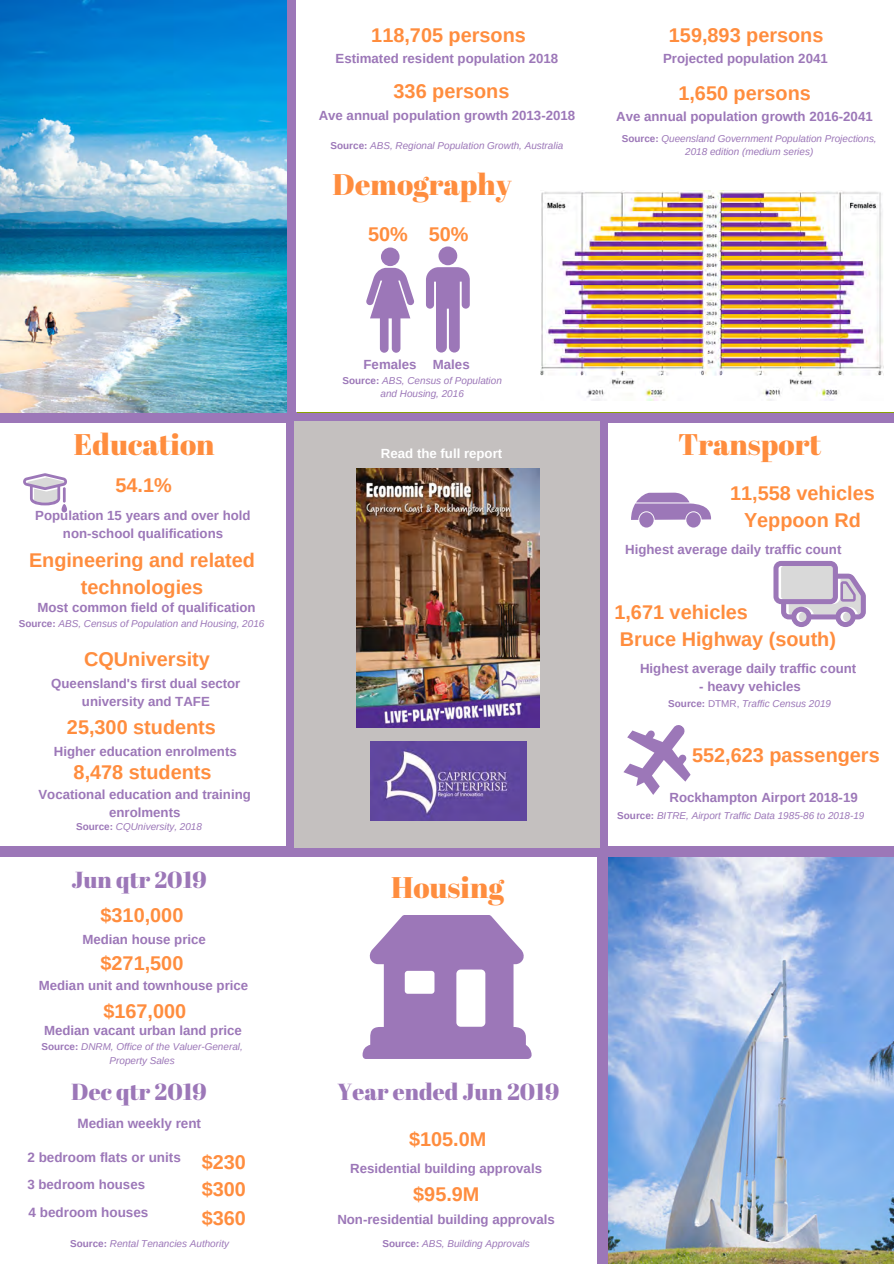
<style>
.page{position:relative;width:894px;height:1264px;background:#fff}
.page>*{position:absolute;margin:0;border:0;box-sizing:border-box;transform-origin:0 0}
.t1{font:29.85px "Abril Fatface";color:#ff8d3e}
.t2{font:23.25px "Abril Fatface";color:#9c77b8}
.t3{font:700 19.8px/27px "Arimo";color:#ff8d3e;text-align:center}
.t4{font:700 13.5px "Arimo";color:#9c77b8}
.t5{font:700 13.2px/18px "Arimo";color:#9c77b8;text-align:center}
.t6{font:700 13.2px "Arimo";color:#fff}
.t7{font:italic 9.9px/13.5px "Arimo";color:#9c77b8;text-align:center}
.s1{font-weight:700;font-style:normal}
.s2{font-style:normal}
</style>
<div class="page">
<img style="left:0;top:0;width:893px;height:1263px">
<img style="left:0;top:0;width:286px;height:412px">
<div style="left:0;top:423px;width:286px;height:423px;background:#fff"></div>
<div style="left:608px;top:423px;width:285px;height:423px;background:#fff"></div>
<div style="left:0;top:857px;width:597px;height:406px;background:#fff"></div>
<img style="left:608px;top:857px;width:285px;height:406px">
<div style="left:296px;top:0;width:597px;height:412px;background:#fff"></div>
<img style="left:540px;top:191px;width:342px;height:209px">
<svg style="left:366px;top:247px;width:48px;height:106px"></svg>
<svg style="left:426px;top:246px;width:43px;height:106px"></svg>
<svg style="left:362px;top:915px;width:169px;height:143px"></svg>
<svg style="left:23px;top:473px;width:44px;height:32px"></svg>
<hr style="left:63px;top:487px;width:3px;height:15px;background:#9c77b8">
<div style="left:61px;top:504px;width:6px;height:8px;background:#9c77b8;border-radius:3px"></div>
<svg style="left:773px;top:561px;width:92px;height:66px"></svg>
<svg style="left:631px;top:492px;width:79px;height:35px"></svg>
<svg style="left:606px;top:703px;width:85px;height:105px"></svg>
<div style="left:294px;top:421px;width:305px;height:426px;background:#c4c0bf"></div>
<img style="left:356px;top:469px;width:184px;height:259px">
<img style="left:371px;top:741px;width:155px;height:79px">
<h3 class="t3" style="left:371px;top:21px;width:156px">118,705 persons</h3>
<p class="t5" style="left:335px;top:49px;width:224px">Estimated resident population 2018</p>
<h3 class="t3" style="left:393px;top:78px;width:117px">336 persons</h3>
<p class="t5" style="left:318px;top:107px;width:258px">Ave annual population growth 2013-2018</p>
<p class="t7" style="left:330px;top:139px;width:234px"><span class="s1">Source:</span> ABS, Regional Population Growth, Australia</p>
<h1 class="t1" style="left:332px;top:164px;width:180px">Demography</h1>
<h3 class="t3" style="left:368px;top:221px;width:102px">50% 50%</h3>
<h3 class="t3" style="left:668px;top:22px;width:156px">159,893 persons</h3>
<p class="t5" style="left:663px;top:49px;width:166px">Projected population 2041</p>
<h3 class="t3" style="left:678px;top:79px;width:134px">1,650 persons</h3>
<p class="t5" style="left:616px;top:107px;width:258px">Ave annual population growth 2016-2041</p>
<p class="t7" style="left:621px;top:131px;width:256px"><span class="s1">Source:</span> Queensland Government Population Projections,<br>2018 edition (medium series)</p>
<p class="t5" style="left:363px;top:356px;width:108px">Females Males</p>
<p class="t7" style="left:342px;top:374px;width:161px"><span class="s1">Source:</span> ABS, Census of Population and Housing, 2016</p>
<h1 class="t1" style="left:74px;top:423px;width:142px">Education</h1>
<h1 class="t1" style="left:678px;top:423px;width:144px">Transport</h1>
<p class="t6" style="left:381px;top:445px;width:123px">Read the full report</p>
<h3 class="t3" style="left:115px;top:471px;width:58px">54.1%</h3>
<p class="t5" style="left:35px;top:507px;width:217px">Population 15 years and over hold non-school qualifications</p>
<h3 class="t3" style="left:29px;top:547px;width:227px">Engineering and related technologies</h3>
<p class="t5" style="left:37px;top:599px;width:220px">Most common field of qualification</p>
<p class="t7" style="left:19px;top:616px;width:247px"><span class="s1">Source:</span> ABS, Census of Population and Housing, 2016</p>
<h3 class="t3" style="left:84px;top:645px;width:127px">CQUniversity</h3>
<p class="t5" style="left:51px;top:674px;width:191px">Queensland's first dual sector university and TAFE</p>
<h3 class="t3" style="left:67px;top:714px;width:150px">25,300 students</h3>
<p class="t5" style="left:54px;top:742px;width:184px">Higher education enrolments</p>
<p class="t5" style="left:38px;top:785px;width:214px">Vocational education and training enrolments</p>
<h3 class="t3" style="left:74px;top:758px;width:139px">8,478 students</h3>
<p class="t7" style="left:76px;top:819px;width:127px"><span class="s1">Source:</span> CQUniversity, 2018</p>
<h2 class="t2" style="left:71px;top:863px;width:137px">Jun qtr 2019</h2>
<h3 class="t3" style="left:100px;top:902px;width:84px">$310,000</h3>
<p class="t5" style="left:82px;top:930px;width:125px">Median house price</p>
<p class="t5" style="left:39px;top:976px;width:211px">Median unit and townhouse price</p>
<p class="t5" style="left:44px;top:1021px;width:199px">Median vacant urban land price</p>
<p class="t7" style="left:41px;top:1040px;width:203px"><span class="s1">Source:</span> DNRM, Office of the Valuer-General,<br>Property Sales</p>
<h3 class="t3" style="left:100px;top:949px;width:84px">$271,500</h3>
<h3 class="t3" style="left:103px;top:997px;width:84px">$167,000</h3>
<h2 class="t2" style="left:71px;top:1075px;width:137px">Dec qtr 2019</h2>
<p class="t4" style="left:77px;top:1116px;width:125px">Median weekly rent</p>
<p class="t4" style="left:27px;top:1149px;width:155px">2 bedroom flats or units</p>
<h3 class="t3" style="left:202px;top:1148px;width:46px">$230</h3>
<p class="t5" style="left:27px;top:1175px;width:119px">3 bedroom houses</p>
<p class="t4" style="left:29px;top:1205px;width:121px">4 bedroom houses</p>
<h3 class="t3" style="left:202px;top:1175px;width:46px;line-height:28.2px;text-align:left">$300 $360</h3>
<p class="t7" style="left:70px;top:1236px;width:160px"><span class="s1">Source:</span> Rental Tenancies Authority</p>
<h1 class="t1" style="left:391px;top:866px;width:114px">Housing</h1>
<h3 class="t3" style="left:730px;top:479px;width:146px">11,558 vehicles<br>Yeppoon Rd</h3>
<p class="t5" style="left:625px;top:541px;width:218px">Highest average daily traffic count</p>
<h3 class="t3" style="left:614px;top:598px;width:223px;text-align:left">1,671 vehicles<br>Bruce Highway (south)</h3>
<p class="t5" style="left:640px;top:659px;width:218px">Highest average daily traffic count</p>
<p class="t5" style="left:699px;top:677px;width:103px">- heavy vehicles</p>
<p class="t7" style="left:668px;top:696px;width:164px"><span class="s1">Source:</span> <span class="s2">DTMR,</span> Traffic Census 2019</p>
<h3 class="t3" style="left:691px;top:742px;width:189px">552,623 passengers</h3>
<p class="t5" style="left:669px;top:788px;width:190px">Rockhampton Airport 2018-19</p>
<p class="t7" style="left:617px;top:808px;width:248px"><span class="s1">Source:</span> BITRE, Airport Traffic Data 1985-86 to 2018-19</p>
<h2 class="t2" style="left:337px;top:1075px;width:223px">Year ended Jun 2019</h2>
<h3 class="t3" style="left:409px;top:1125px;width:79px">$105.0M</h3>
<h3 class="t3" style="left:413px;top:1180px;width:68px">$95.9M</h3>
<p class="t5" style="left:350px;top:1159px;width:193px">Residential building approvals</p>
<p class="t5" style="left:337px;top:1210px;width:219px">Non-residential building approvals</p>
<p class="t7" style="left:382px;top:1236px;width:149px"><span class="s1">Source:</span> ABS, Building Approvals</p>
</div>
